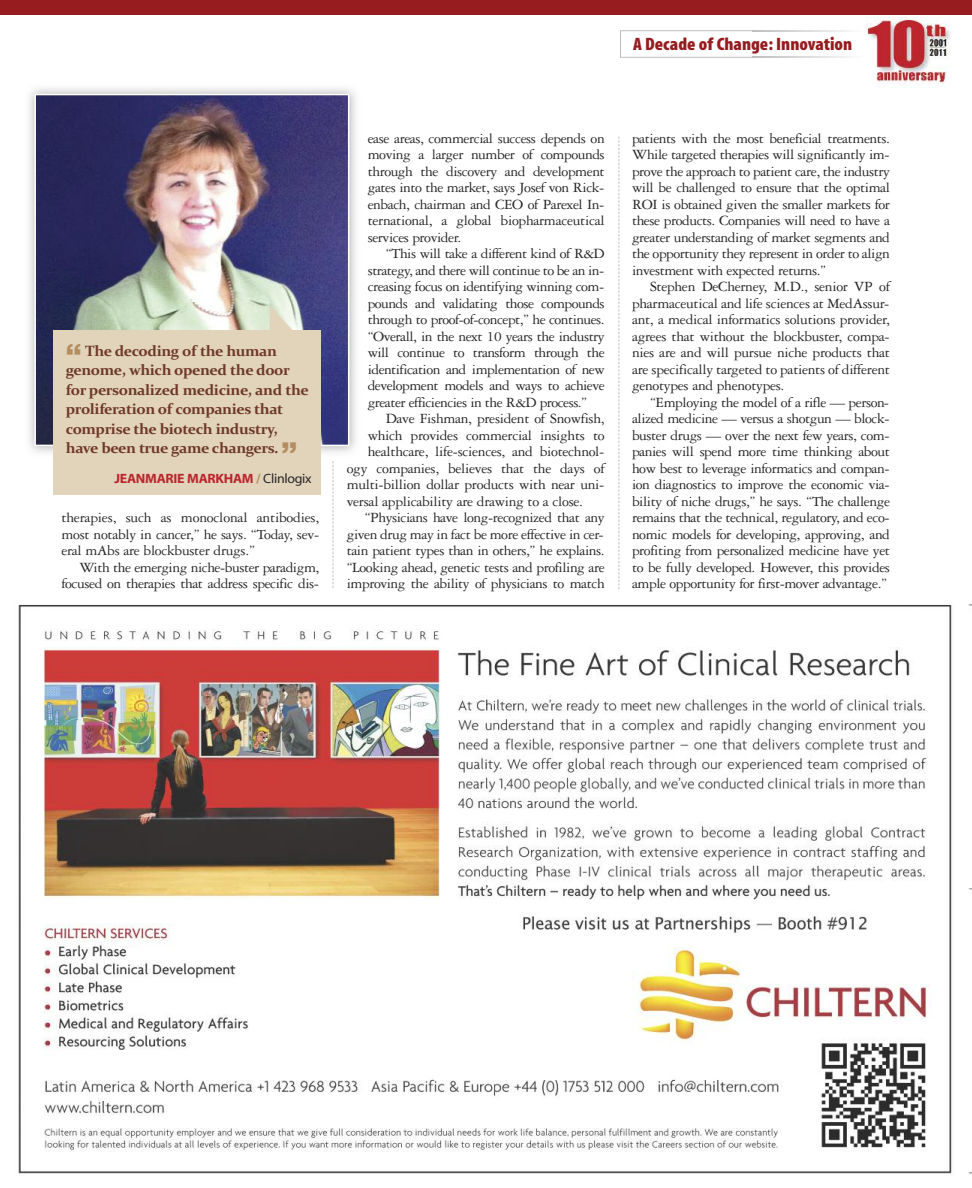
<style>
.page{position:relative;width:972px;height:1188px;background:#fff}
.page>*{position:absolute;margin:0;border:0;box-sizing:border-box;transform-origin:0 0}
.t1{font:18px "Myriad MM.830.wt.300.wd";color:#961c20;scale:1.05 1}
.t2{font:15px/16.5px "Garamond Three";letter-spacing:-.03em;color:#272627;text-align:justify}
.t3{font:700 15px/19.5px "Constantia";letter-spacing:-.025em;color:#6e3828}
.t4{font:13.5px "Myriad MM.700.wt.600.wd";letter-spacing:-.02em;color:#bb262c}
.s1{font-family:"Helvetica";font-weight:900;font-size:30px;color:#b48e60}
.s2{color:#b48e60}
.s3{font-family:"Myriad MM.400.wt.600.wd";color:#272627}
</style>
<div class="page">
<div style="left:0;top:0;width:972px;height:15px;background:#961c20"></div>
<svg style="left:333px;top:461px;width:1px;height:127px"></svg>
<svg style="left:619px;top:137px;width:1px;height:452px"></svg>
<div style="left:620px;top:30px;width:325px;height:28px;border:1px solid #bebebe"></div>
<img style="left:866px;top:18px;width:85px;height:69px">
<img style="left:752px;top:31px;width:113px;height:26px">
<img style="left:752px;top:57px;width:113px;height:1px">
<img style="left:752px;top:30px;width:113px;height:1px">
<img style="left:29px;top:88px;width:327px;height:372px">
<img style="left:37px;top:97px;width:309px;height:346px">
<div style="left:34px;top:94px;width:315px;height:352px;border:2px solid #fff"></div>
<div style="left:54px;top:330px;width:267px;height:165px;background:#e2d3bb"></div>
<svg style="left:270px;top:305px;width:29px;height:25px"></svg>
<img style="left:18px;top:604px;width:954px;height:570px">
<p class="t1" style="left:633px;top:37px;width:210px">A Decade of Change: Innovation</p>
<p class="t3" style="left:66px;top:341px;width:244px"><span class="s1">“</span> The decoding of the human genome, which opened the door for personalized medicine, and the proliferation of companies that comprise the biotech industry, have been true game changers. <span class="s1">”</span></p>
<p class="t4" style="left:115px;top:473px;width:199px">JEANMARIE MARKHAM <span class="s2">/</span> <span class="s3">Clinlogix</span></p>
<p class="t2" style="left:61px;top:511px;width:260px">therapies, such as monoclonal antibodies, most notably in cancer,” he says. “Today, sev&shy;eral mAbs are blockbuster drugs.”</p>
<p class="t2" style="left:61px;top:560px;width:259px;text-align:right">With the emerging niche-buster paradigm, focused on therapies that address specific dis-</p>
<p class="t2" style="left:368px;top:131px;width:239px">ease areas, commercial success depends on moving a larger number of compounds through the discovery and development gates into the market, says Josef von Rick&shy;enbach, chairman and CEO of Parexel In&shy;ternational, a global biopharmaceutical services provider.</p>
<p class="t2" style="left:368px;top:247px;width:239px;text-indent:18px">“This will take a different kind of R&amp;D strategy, and there will continue to be an in&shy;creasing focus on identifying winning com&shy;pounds and validating those compounds through to proof-of-concept,” he continues. “Overall, in the next 10 years the industry will continue to transform through the identification and implementation of new development models and ways to achieve greater efficiencies in the R&amp;D process.”</p>
<p class="t2" style="left:386px;top:412px;width:220px">Dave Fishman, president of Snowfish,</p>
<p class="t2" style="left:368px;top:428px;width:238px">which provides commercial insights to</p>
<p class="t2" style="left:368px;top:445px;width:238px">healthcare, life-sciences, and biotechnol-</p>
<p class="t2" style="left:347px;top:461px;width:260px">ogy companies, believes that the days of</p>
<p class="t2" style="left:347px;top:478px;width:259px">multi-billion dollar products with near uni-</p>
<p class="t2" style="left:347px;top:494px;width:238px">versal applicability are drawing to a close.</p>
<p class="t2" style="left:365px;top:511px;width:241px">“Physicians have long-recognized that any</p>
<p class="t2" style="left:347px;top:527px;width:258px">given drug may in fact be more effective in cer-</p>
<p class="t2" style="left:347px;top:544px;width:260px">tain patient types than in others,” he explains.</p>
<p class="t2" style="left:347px;top:560px;width:259px">“Looking ahead, genetic tests and profiling are</p>
<p class="t2" style="left:347px;top:577px;width:259px">improving the ability of physicians to match</p>
<p class="t2" style="left:632px;top:131px;width:260px">patients with the most beneficial treatments.<br>While targeted therapies will significantly im&shy;prove the approach to patient care, the industry will be challenged to ensure that the optimal ROI is obtained given the smaller markets for these products. Companies will need to have a greater understanding of market segments and the opportunity they represent in order to align investment with expected returns.”</p>
<p class="t2" style="left:632px;top:280px;width:260px;text-indent:18px">Stephen DeCherney, M.D., senior VP of pharmaceutical and life sciences at MedAssur&shy;ant, a medical informatics solutions provider, agrees that without the blockbuster, compa&shy;nies are and will pursue niche products that are specifically targeted to patients of different genotypes and phenotypes.</p>
<p class="t2" style="left:632px;top:395px;width:260px;text-indent:18px">“Employing the model of a rifle — person&shy;alized medicine — versus a shotgun — block&shy;buster drugs — over the next few years, com&shy;panies will spend more time thinking about how best to leverage informatics and compan&shy;ion diagnostics to improve the economic via&shy;bility of niche drugs,” he says. “The challenge remains that the technical, regulatory, and eco&shy;nomic models for developing, approving, and profiting from personalized medicine have yet to be fully developed. However, this provides ample opportunity for first-mover advantage.”</p>
</div>
